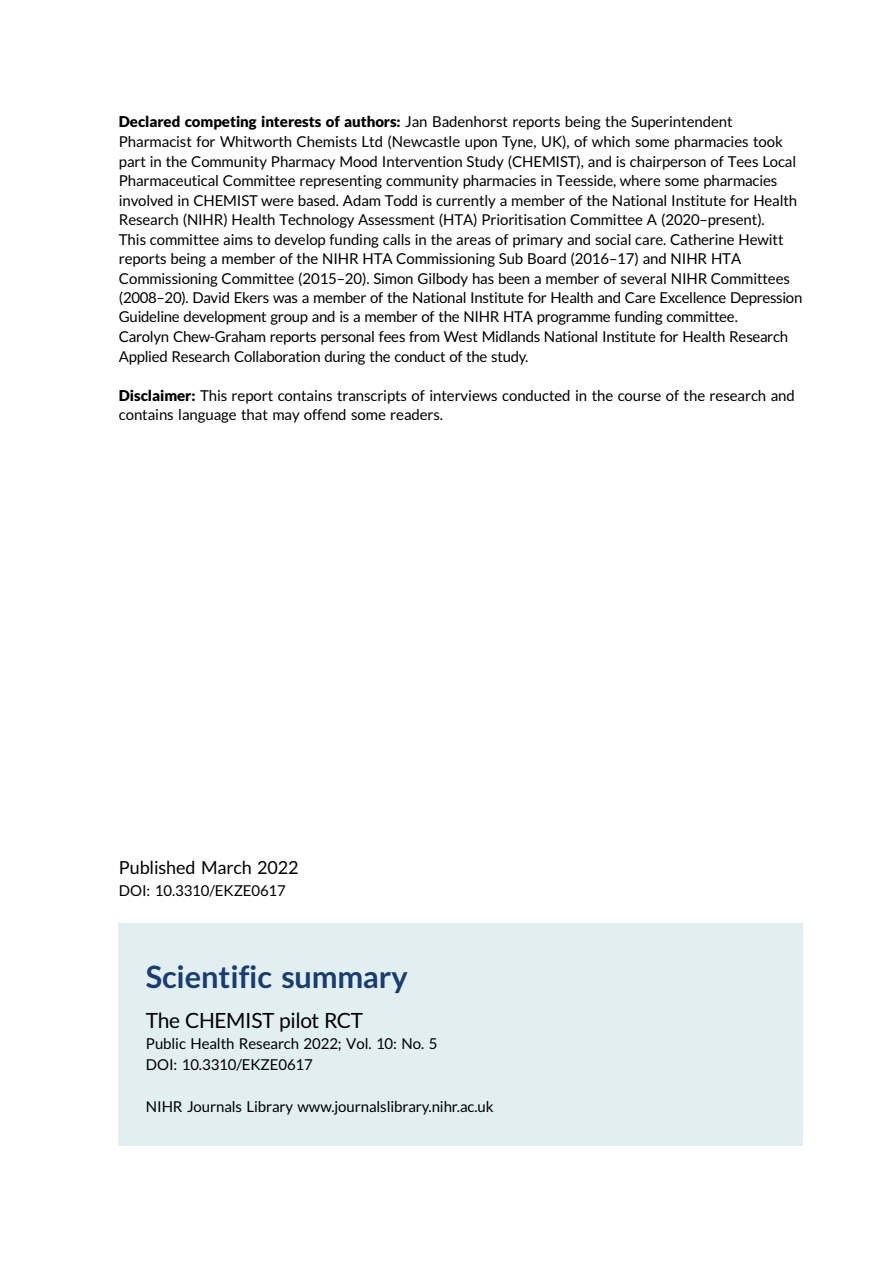
<style>
.page{position:relative;width:893px;height:1263px;background:#fff}
.page>*{position:absolute;margin:0;border:0;box-sizing:border-box;transform-origin:0 0}
.t1{font:30.75px "Adv TT6071803 a.B";color:#183e71}
.t2{font:21px "Adv T Ta 9 c 1 b 374";letter-spacing:-.015em;color:#000}
.t3{font:18px "Adv T Ta 9 c 1 b 374";color:#000}
.t4{font:15px/19.5px "Adv T Ta 9 c 1 b 374";color:#000}
.s1{font-family:"Adv T Tfac 587 ca.B"}
.s2{font-style:inherit}
</style>
<div class="page">
<div style="left:119px;top:923px;width:684px;height:223px;background:#e1eff0"></div>
<p class="t4" style="left:119px;top:114px;width:685px"><span class="s1">Declared competing interests of authors:</span> Jan Badenhorst reports being the Superintendent Pharmacist for Whitworth Chemists Ltd (Newcastle upon Tyne, UK), of which some pharmacies took part in the Community Pharmacy Mood Intervention Study (CHEMIST), and is chairperson of Tees Local Pharmaceutical Committee representing community pharmacies in Teesside, where some pharmacies involved in CHEMIST were based. Adam Todd is currently a member of the National Institute for Health Research (NIHR) Health Technology Assessment (HTA) Prioritisation Committee A (2020<span class="s2">–</span>present).<br>This committee aims to develop funding calls in the areas of primary and social care. Catherine Hewitt reports being a member of the NIHR HTA Commissioning Sub Board (2016<span class="s2">–</span>17) and NIHR HTA Commissioning Committee (2015<span class="s2">–</span>20). Simon Gilbody has been a member of several NIHR Committees (2008<span class="s2">–</span>20). David Ekers was a member of the National Institute for Health and Care Excellence Depression Guideline development group and is a member of the NIHR HTA programme funding committee.<br>Carolyn Chew-Graham reports personal fees from West Midlands National Institute for Health Research Applied Research Collaboration during the conduct of the study.</p>
<p class="t4" style="left:119px;top:387px;width:677px"><span class="s1">Disclaimer:</span> This report contains transcripts of interviews conducted in the course of the research and contains language that may offend some readers.</p>
<p class="t3" style="left:119px;top:860px;width:181px">Published March 2022</p>
<p class="t4" style="left:119px;top:882px;width:168px">DOI: 10.3310/EKZE0617</p>
<h1 class="t1" style="left:146px;top:965px;width:263px">Scientific summary</h1>
<h2 class="t2" style="left:146px;top:1013px;width:219px">The CHEMIST pilot RCT</h2>
<p class="t4" style="left:146px;top:1034px;width:293px;line-height:21px">Public Health Research 2022; Vol. 10: No. 5<br>DOI: 10.3310/EKZE0617</p>
<p class="t4" style="left:146px;top:1098px;width:349px">NIHR Journals Library www.journalslibrary.nihr.ac.uk</p>
</div>
